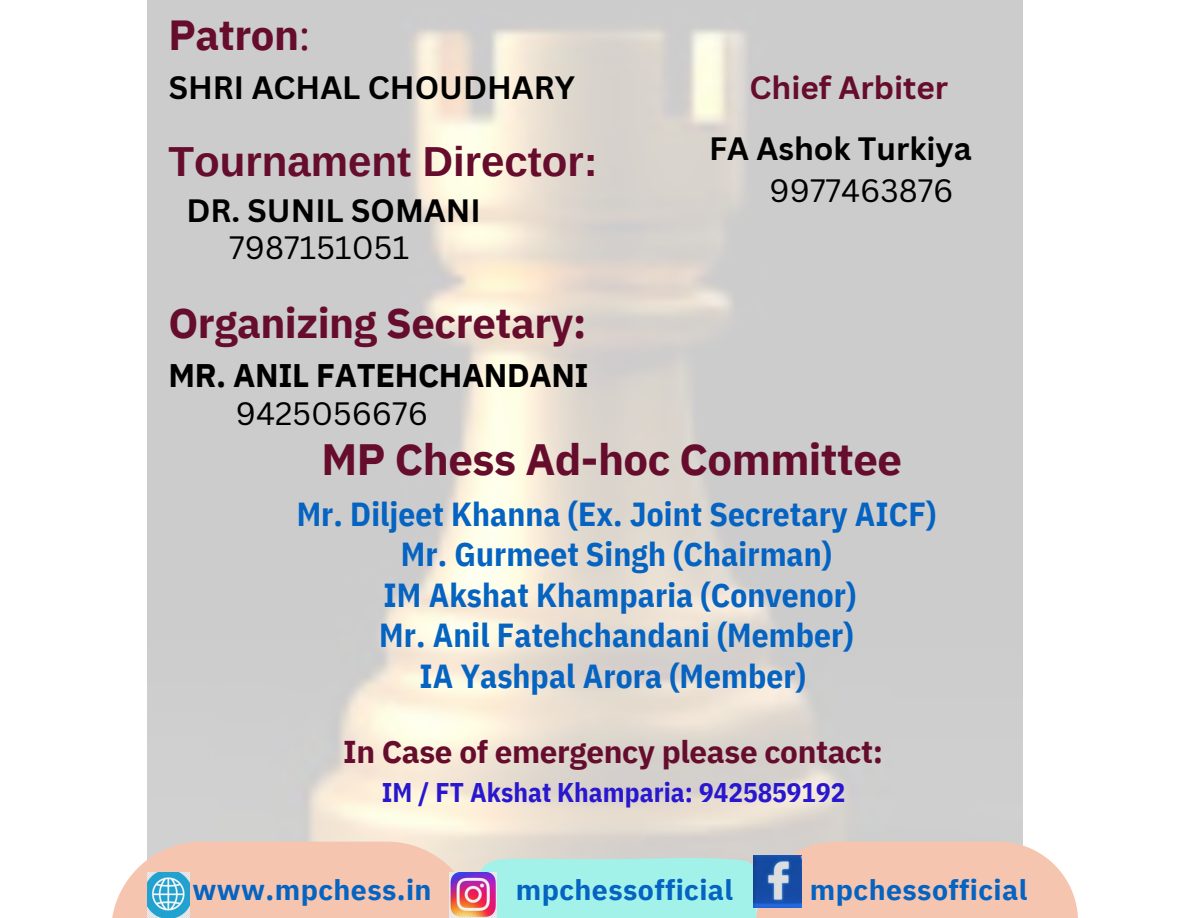
<style>
.page{position:relative;width:1188px;height:918px;background:#fff}
.page>*{position:absolute;margin:0;border:0;box-sizing:border-box;transform-origin:0 0}
.t1{font:700 43.8px "IBM Plex Sans";letter-spacing:-.01em;color:#660d2d}
.t2{font:700 42px "IBM Plex Sans";letter-spacing:-.01em;color:#660d2d}
.t3{font:700 42px "Arimo";color:#660d2d}
.t4{font:700 33.3px/40.5px "IBM Plex Sans Cond";letter-spacing:.005em;color:#0563c1;text-align:center}
.t5{font:700 32.55px "IBM Plex Sans";letter-spacing:-.01em;color:#000}
.t6{font:700 31.5px "Canva Sans";color:#000}
.t7{font:700 31.5px "IBM Plex Sans";letter-spacing:-.01em;color:#660d2d}
.t8{font:31.5px "Canva Sans";color:#000}
.t9{font:700 31.5px "Canva Sans";color:#660d2d}
.t10{font:700 28.5px "IBM Plex Sans";letter-spacing:.015em;color:#0563c1}
.t11{font:700 27px "IBM Plex Sans Cond";letter-spacing:.005em;color:#2817ce}
.s1{font-weight:400}
</style>
<div class="page">
<svg style="left:112px;top:842px;width:966px;height:76px;background:#e0d3c3"></svg>
<img style="left:147px;top:873px;width:43px;height:45px">
<img style="left:753px;top:856px;width:49px;height:51px">
<img style="left:449px;top:873px;width:48px;height:45px">
<h1 class="t2" style="left:168px;top:7px;width:144px">Patron<span class="s1">:</span></h1>
<h4 class="t6" style="left:169px;top:65px;width:408px">SHRI ACHAL CHOUDHARY</h4>
<h5 class="t3" style="left:168px;top:138px;width:431px">Tournament Director:</h5>
<h4 class="t6" style="left:186px;top:188px;width:296px">DR. SUNIL SOMANI</h4>
<h5 class="t8" style="left:229px;top:226px;width:181px">7987151051</h5>
<h4 class="t2" style="left:168px;top:295px;width:420px">Organizing Secretary:</h4>
<h4 class="t5" style="left:168px;top:354px;width:422px">MR. ANIL FATEHCHANDANI</h4>
<p class="t8" style="left:236px;top:391px;width:194px">9425056676</p>
<p class="t9" style="left:750px;top:65px;width:200px">Chief Arbiter</p>
<p class="t6" style="left:709px;top:127px;width:264px">FA Ashok Turkiya</p>
<p class="t8" style="left:770px;top:168px;width:185px">9977463876</p>
<h4 class="t1" style="left:322px;top:430px;width:582px">MP Chess Ad-hoc Committee</h4>
<h4 class="t4" style="left:297px;top:493px;width:641px">Mr. Diljeet Khanna (Ex. Joint Secretary AICF)<br>Mr. Gurmeet Singh (Chairman)<br>IM Akshat Khamparia (Convenor)<br>Mr. Anil Fatehchandani (Member)<br>IA Yashpal Arora (Member)</h4>
<h5 class="t7" style="left:343px;top:731px;width:542px">In Case of emergency please contact:</h5>
<h5 class="t11" style="left:382px;top:774px;width:465px">IM / FT Akshat Khamparia: 9425859192</h5>
<p class="t10" style="left:193px;top:871px;width:241px">www.mpchess.in</p>
<h3 class="t10" style="left:516px;top:871px;width:219px">mpchessofficial</h3>
<h3 class="t10" style="left:810px;top:871px;width:219px">mpchessofficial</h3>
</div>
